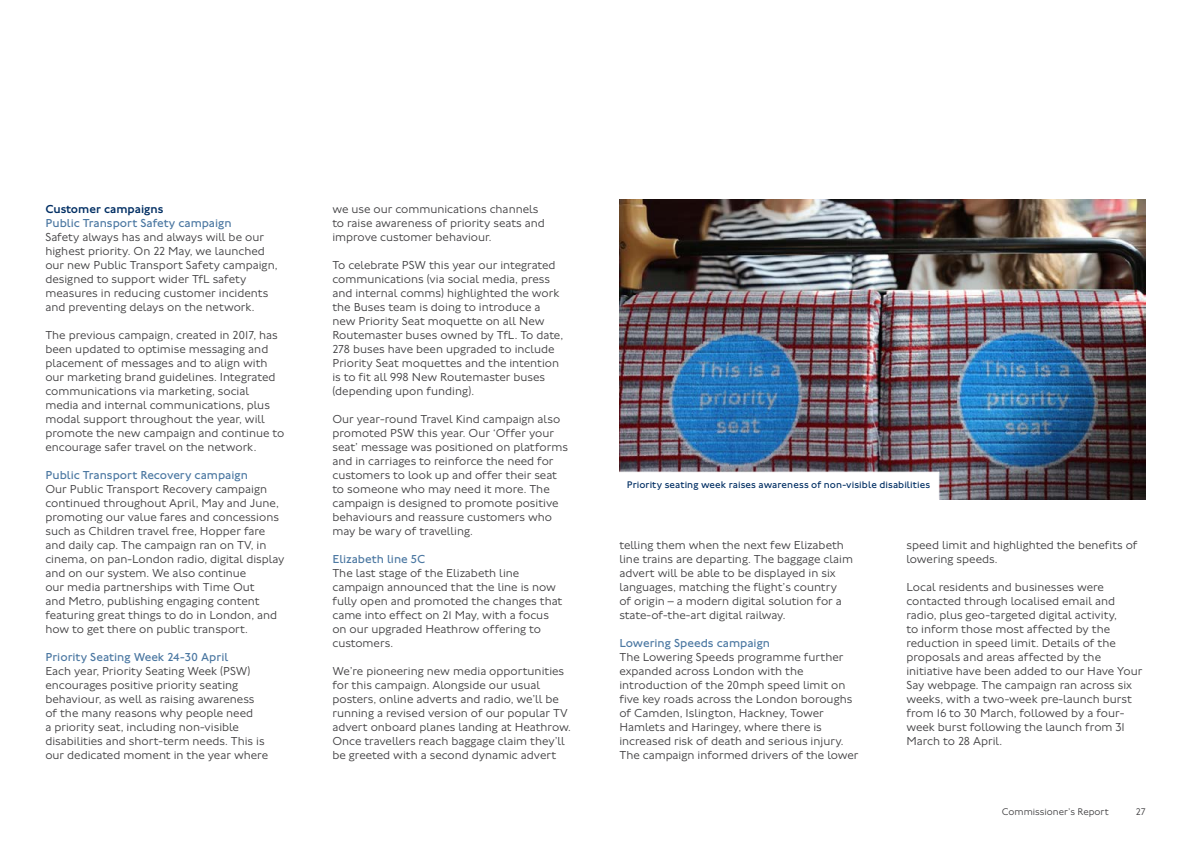
<style>
.page{position:relative;width:1191px;height:842px;background:#fff}
.page>*{position:absolute;margin:0;border:0;box-sizing:border-box;transform-origin:0 0}
.Body_12_14__P{font:300 12px/14px "Johnston 100";color:#414042}
.Body_Sub-heading_12{font:300 12px/14px "Johnston 100";color:#414042}
.Body_Sub-heading_12-2{font:12px "Johnston 100";color:#4c78a2}
.Body_Heading_12_14_B{font:500 12px "Johnston 100";color:#002e63}
.t1{font:10px "Johnston 100";letter-spacing:.005em;color:#002e63}
.t2{font:300 10px "Johnston 100";color:#414042}
</style>
<div class="page">
<img style="left:619px;top:199px;width:526px;height:301px">
<svg style="left:619px;top:472px;width:320px;height:28px"></svg>
<h3 class="Body_Heading_12_14_B" style="left:45px;top:203px;width:119px">Customer campaigns</h3>
<h4 class="Body_Sub-heading_12-2" style="left:45px;top:217px;width:188px">Public Transport Safety campaign</h4>
<p class="Body_12_14__P" style="left:45px;top:231px;width:234px">Safety always has and always will be our highest priority. On 22 May, we launched our new Public Transport Safety campaign, designed to support wider TfL safety measures in reducing customer incidents and preventing delays on the network.</p>
<p class="Body_12_14__P" style="left:45px;top:329px;width:240px">The previous campaign, created in 2017, has been updated to optimise messaging and placement of messages and to align with our marketing brand guidelines. Integrated communications via marketing, social media and internal communications, plus modal support throughout the year, will promote the new campaign and continue to encourage safer travel on the network.</p>
<h4 class="Body_Sub-heading_12-2" style="left:45px;top:469px;width:204px">Public Transport Recovery campaign</h4>
<h4 class="Body_Sub-heading_12" style="left:45px;top:483px;width:241px">Our Public Transport Recovery campaign continued throughout April, May and June, promoting our value fares and concessions such as Children travel free, Hopper fare and daily cap. The campaign ran on TV, in cinema, on pan-London radio, digital display and on our system. We also continue<br>our media partnerships with Time Out<br>and Metro, publishing engaging content featuring great things to do in London, and how to get there on public transport.</h4>
<h4 class="Body_Sub-heading_12-2" style="left:45px;top:651px;width:184px">Priority Seating Week 24-30 April</h4>
<p class="Body_12_14__P" style="left:45px;top:665px;width:224px">Each year, Priority Seating Week (PSW) encourages positive priority seating behaviour, as well as raising awareness of the many reasons why people need<br>a priority seat, including non-visible disabilities and short-term needs. This is our dedicated moment in the year where</p>
<p class="Body_12_14__P" style="left:332px;top:203px;width:214px">we use our communications channels to raise awareness of priority seats and improve customer behaviour.</p>
<p class="Body_12_14__P" style="left:332px;top:259px;width:232px">To celebrate PSW this year our integrated communications (via social media, press and internal comms) highlighted the work the Buses team is doing to introduce a new Priority Seat moquette on all New Routemaster buses owned by TfL. To date, 278 buses have been upgraded to include Priority Seat moquettes and the intention is to fit all 998 New Routemaster buses (depending upon funding).</p>
<p class="Body_12_14__P" style="left:332px;top:413px;width:237px">Our year-round Travel Kind campaign also promoted PSW this year. Our ‘Offer your seat’ message was positioned on platforms and in carriages to reinforce the need for customers to look up and offer their seat to someone who may need it more. The campaign is designed to promote positive behaviours and reassure customers who may be wary of travelling.</p>
<h4 class="Body_Sub-heading_12-2" style="left:332px;top:553px;width:94px">Elizabeth line 5C</h4>
<p class="Body_12_14__P" style="left:332px;top:567px;width:231px">The last stage of the Elizabeth line campaign announced that the line is now fully open and promoted the changes that came into effect on 21 May, with a focus on our upgraded Heathrow offering to customers.</p>
<p class="Body_12_14__P" style="left:332px;top:665px;width:240px">We’re pioneering new media opportunities for this campaign. Alongside our usual posters, online adverts and radio, we’ll be running a revised version of our popular TV advert onboard planes landing at Heathrow.<br>Once travellers reach baggage claim they’ll be greeted with a second dynamic advert</p>
<p class="t1" style="left:627px;top:479px;width:305px">Priority seating week raises awareness of non-visible disabilities</p>
<p class="Body_12_14__P" style="left:619px;top:539px;width:235px">telling them when the next few Elizabeth line trains are departing. The baggage claim advert will be able to be displayed in six languages, matching the flight’s country<br>of origin – a modern digital solution for a state-of-the-art digital railway.</p>
<h4 class="Body_Sub-heading_12-2" style="left:619px;top:637px;width:152px">Lowering Speeds campaign</h4>
<p class="Body_12_14__P" style="left:619px;top:651px;width:241px">The Lowering Speeds programme further expanded across London with the introduction of the 20mph speed limit on five key roads across the London boroughs of Camden, Islington, Hackney, Tower Hamlets and Haringey, where there is increased risk of death and serious injury.<br>The campaign informed drivers of the lower</p>
<p class="Body_12_14__P" style="left:906px;top:539px;width:233px">speed limit and highlighted the benefits of lowering speeds.</p>
<p class="Body_12_14__P" style="left:906px;top:581px;width:237px">Local residents and businesses were contacted through localised email and radio, plus geo-targeted digital activity,<br>to inform those most affected by the reduction in speed limit. Details of the proposals and areas affected by the initiative have been added to our Have Your Say webpage. The campaign ran across six weeks, with a two-week pre-launch burst from 16 to 30 March, followed by a four&shy;week burst following the launch from 31<br>March to 28 April.</p>
<p class="t2" style="left:1002px;top:807px;width:108px">Commissioner’s Report</p>
<p class="t2" style="left:1136px;top:807px;width:11px">27</p>
</div>
